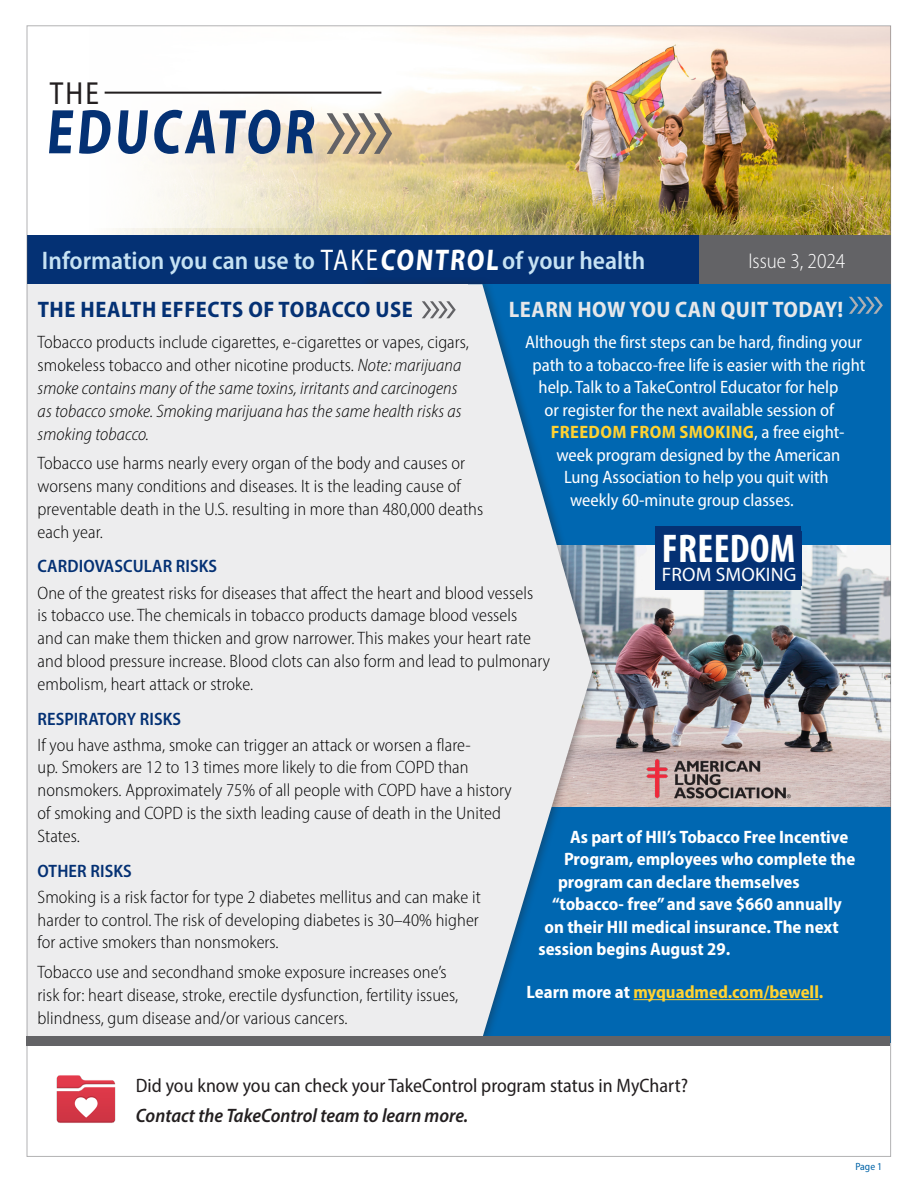
<style>
.page{position:relative;width:918px;height:1188px;background:#fff}
.page>*{position:absolute;margin:0;border:0;box-sizing:border-box;transform-origin:0 0}
.t1{font:700 semi-condensed 63.75px "Myriad Pro";color:#043174;scale:.85 1}
.t2{font:700 condensed 40.2px "Myriad Pro";letter-spacing:.01em;color:#fff}
.t3{font:semi-condensed 32.1px "Myriad Pro";color:#231f20;scale:.93 1}
.t4{font:700 semi-condensed 30px "Myriad Pro";color:#fff;scale:.91 1}
.t5{font:600 semi-condensed 25.5px "Myriad Pro";color:#c6e2f3}
.Section_Header{font:700 semi-condensed 22.5px "Myriad Pro";letter-spacing:.025em;color:#043174}
.Section_Header-2{font:700 semi-condensed 22.5px "Myriad Pro";letter-spacing:.02em;color:#e6e7e9}
.t6{font:300 semi-condensed 21.45px "Myriad Pro";color:#fff}
.t7{font:semi-condensed 19.5px "Myriad Pro";color:#231f20}
.t8{font:italic 600 semi-condensed 19.5px "Myriad Pro";color:#231f20}
.t9{font:19.5px "Myriad Pro";letter-spacing:.01em;color:#fff}
.Body_Copy{font:300 semi-condensed 18px/22.8px "Myriad Pro";letter-spacing:.005em;color:#000}
.Body_Copy-2{font:semi-condensed 18px "Myriad Pro";color:#fff}
.Body_Copy-3{font:italic 300 semi-condensed 18px/22.8px "Myriad Pro";letter-spacing:.005em;color:#000}
.Body_Copy-4{font:700 semi-condensed 18px "Myriad Pro";color:#fff}
.Body_Copy-5{font:600 semi-condensed 18px "Myriad Pro";letter-spacing:.005em;color:#043174}
.Body_Copy-6{font:700 semi-condensed 18px "Myriad Pro";color:#ffd231}
.Body_Copy-7{font:700 semi-condensed 18px "Myriad Pro";letter-spacing:.02em;color:#ffd231}
.t10{font:semi-condensed 10.5px "Myriad Pro";color:#0163a7}
.s1{font-weight:400}
.s2{font-style:normal}
.s3{font-weight:400;color:#fff}
.s4{color:#fff}
</style>
<div class="page">
<img style="left:703px;top:27px;width:186px;height:209px">
<img style="left:29px;top:27px;width:674px;height:209px">
<svg style="left:29px;top:27px;width:357px;height:201px"></svg>
<hr style="left:105px;top:92px;width:276px;height:2px;background:#231f20">
<svg style="left:327px;top:113px;width:65px;height:41px;background:#c0b099"></svg>
<div style="left:27px;top:236px;width:863px;height:48px;background:#043174"></div>
<div style="left:699px;top:236px;width:192px;height:48px;background:#636366"></div>
<div style="left:456px;top:284px;width:434px;height:759px;background:#0067b1"></div>
<img style="left:56px;top:1075px;width:60px;height:48px">
<img style="left:603px;top:546px;width:286px;height:261px">
<div style="left:360px;top:276px;width:243px;height:770px;background:#231f20;opacity:.4"></div>
<svg style="left:468px;top:284px;width:125px;height:752px;fill:#ededee"></svg>
<div style="left:27px;top:284px;width:441px;height:753px;background:#ededee"></div>
<hr style="left:633px;top:999px;width:186px;height:1px;background:#ffd231">
<svg style="left:422px;top:301px;width:34px;height:17px"></svg>
<img style="left:640px;top:748px;width:157px;height:59px">
<div style="left:656px;top:526px;width:145px;height:64px;background:#043174"></div>
<div style="left:662px;top:532px;width:140px;height:54px;background:#043174"></div>
<svg style="left:849px;top:297px;width:34px;height:17px"></svg>
<div style="left:27px;top:1036px;width:863px;height:10px;background:#636366"></div>
<p class="t3" style="left:50px;top:73px;width:54px">THE</p>
<p class="t1" style="left:46px;top:91px;width:325px">EDUCATOR</p>
<p class="t5" style="left:42px;top:245px;width:275px">Information you can use to</p>
<p class="t4" style="left:321px;top:241px;width:200px"><span class="s1">TAKE</span>CONTROL</p>
<p class="t5" style="left:502px;top:245px;width:145px">of your health</p>
<p class="t6" style="left:748px;top:248px;width:98px">Issue 3, 2024</p>
<p class="Section_Header" style="left:38px;top:295px;width:377px">THE HEALTH EFFECTS OF TOBACCO USE</p>
<p class="Body_Copy-3" style="left:38px;top:331px;width:433px"><span class="s2">Tobacco products include cigarettes, e-cigarettes or vapes, cigars, smokeless tobacco and other nicotine products.</span> Note: marijuana smoke contains many of the same toxins, irritants and carcinogens as tobacco smoke. Smoking marijuana has the same health risks as smoking tobacco.</p>
<p class="Body_Copy" style="left:38px;top:452px;width:447px">Tobacco use harms nearly every organ of the body and causes or worsens many conditions and diseases. It is the leading cause of preventable death in the U.S. resulting in more than 480,000 deaths each year.</p>
<p class="Body_Copy-5" style="left:38px;top:555px;width:181px">CARDIOVASCULAR RISKS</p>
<p class="Body_Copy" style="left:38px;top:581px;width:514px">One of the greatest risks for diseases that affect the heart and blood vessels<br>is tobacco use. The chemicals in tobacco products damage blood vessels<br>and can make them thicken and grow narrower. This makes your heart rate and blood pressure increase. Blood clots can also form and lead to pulmonary embolism, heart attack or stroke.</p>
<p class="Body_Copy-5" style="left:38px;top:707px;width:145px">RESPIRATORY RISKS</p>
<p class="Body_Copy" style="left:38px;top:733px;width:476px">If you have asthma, smoke can trigger an attack or worsen a flare-<br>up. Smokers are 12 to 13 times more likely to die from COPD than nonsmokers. Approximately 75% of all people with COPD have a history of smoking and COPD is the sixth leading cause of death in the United States.</p>
<p class="Body_Copy-5" style="left:38px;top:860px;width:96px">OTHER RISKS</p>
<p class="Body_Copy" style="left:38px;top:885px;width:445px;text-align:justify">Smoking is a risk factor for type 2 diabetes mellitus and can make it harder to control. The risk of developing diabetes is 30–40% higher for active smokers than nonsmokers.</p>
<p class="Body_Copy" style="left:38px;top:961px;width:422px">Tobacco use and secondhand smoke exposure increases one’s risk for: heart disease, stroke, erectile dysfunction, fertility issues, blindness, gum disease and/or various cancers.</p>
<p class="Section_Header-2" style="left:509px;top:295px;width:336px">LEARN HOW YOU CAN QUIT TODAY!</p>
<p class="Body_Copy-2" style="left:525px;top:331px;width:338px">Although the first steps can be hard, finding your</p>
<p class="Body_Copy-2" style="left:532px;top:354px;width:334px">path to a tobacco-free life is easier with the right</p>
<p class="Body_Copy-2" style="left:538px;top:376px;width:302px">help. Talk to a TakeControl Educator for help</p>
<p class="Body_Copy-2" style="left:544px;top:399px;width:291px">or register for the next available session of</p>
<p class="Body_Copy-7" style="left:551px;top:421px;width:295px">FREEDOM FROM SMOKING<span class="s3">, a free eight-</span></p>
<p class="Body_Copy-2" style="left:556px;top:444px;width:285px">week program designed by the American</p>
<p class="Body_Copy-2" style="left:564px;top:466px;width:266px">Lung Association to help you quit with</p>
<p class="Body_Copy-2" style="left:570px;top:489px;width:225px">weekly 60-minute group classes.</p>
<p class="t2" style="left:662px;top:523px;width:135px">FREEDOM</p>
<p class="t9" style="left:662px;top:562px;width:136px">FROM SMOKING</p>
<p class="Body_Copy-4" style="left:570px;top:825px;width:280px">As part of HII’s Tobacco Free Incentive</p>
<p class="Body_Copy-4" style="left:564px;top:847px;width:293px">Program, employees who complete the</p>
<p class="Body_Copy-4" style="left:558px;top:870px;width:243px">program can declare themselves</p>
<p class="Body_Copy-4" style="left:552px;top:892px;width:291px">“tobacco- free” and save $660 annually</p>
<p class="Body_Copy-4" style="left:544px;top:915px;width:296px">on their HII medical insurance. The next</p>
<p class="Body_Copy-4" style="left:538px;top:937px;width:193px">session begins August 29.</p>
<p class="Body_Copy-6" style="left:526px;top:980px;width:298px"><span class="s4">Learn more at</span> myquadmed.com/bewell.</p>
<p class="t7" style="left:136px;top:1074px;width:554px">Did you know you can check your TakeControl program status in MyChart?</p>
<p class="t8" style="left:136px;top:1103px;width:334px">Contact the TakeControl team to learn more.</p>
<p class="t10" style="left:855px;top:1160px;width:28px">Page 1</p>
</div>
